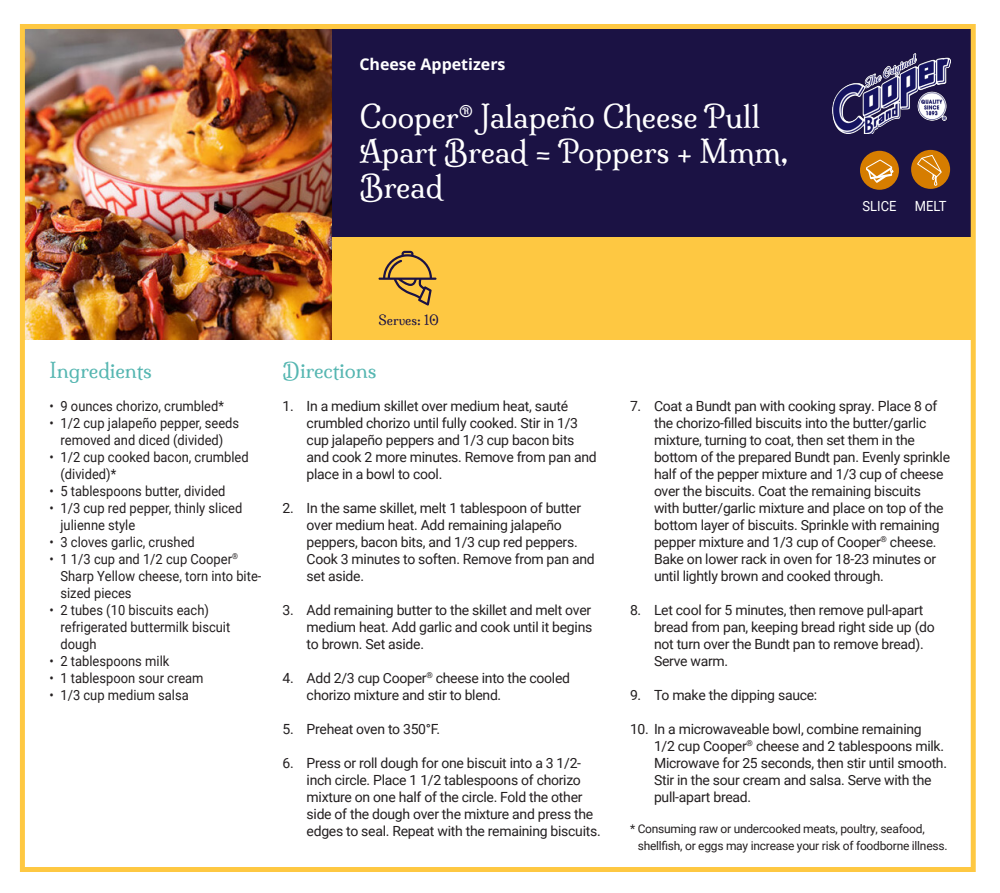
<style>
.page{position:relative;width:1000px;height:893px;background:#fff}
.page>*{position:absolute;margin:0;border:0;box-sizing:border-box;transform-origin:0 0}
.t1{font:30px/35px "Milonga";color:#fff}
.t2{font:20px "Milonga";color:#55b6b1}
.t3{font:700 16px "Open Sans";color:#fff}
.t4{font:14px/17px "Roboto";letter-spacing:-.02em;color:#231f20}
.t5{font:14px/17px "Roboto";color:#231f20;scale:.92 1}
.t6{font:14px "Roboto";color:#fff;scale:.92 1}
.t7{font:13px "Milonga";color:#1b1244}
.t8{font:12px/17px "Roboto";letter-spacing:-.02em;color:#231f20}
</style>
<div class="page">
<div style="left:329px;top:26px;width:645px;height:233px;background:#1b1244"></div>
<div style="left:328px;top:237px;width:646px;height:102px;background:#fec842"></div>
<img style="left:26px;top:30px;width:306px;height:310px">
<div style="left:20px;top:24px;width:956px;height:848px;border:5px solid #fec842"></div>
<div style="left:911px;top:150px;width:39px;height:39px;background:#d67d00;border-radius:50%"></div>
<svg style="left:917px;top:155px;width:25px;height:31px"></svg>
<img style="left:833px;top:53px;width:117px;height:81px">
<svg style="left:379px;top:251px;width:58px;height:55px"></svg>
<div style="left:860px;top:151px;width:39px;height:39px;background:#d67d00;border-radius:50%"></div>
<svg style="left:866px;top:160px;width:28px;height:23px"></svg>
<p class="t3" style="left:359px;top:58px;width:148px">Cheese Appetizers</p>
<h1 class="t1" style="left:359px;top:99px;width:431px">Cooper<sup>®</sup> Jalapeño Cheese Pull<br>Apart Bread = Poppers + Mmm,<br>Bread</h1>
<p class="t7" style="left:379px;top:312px;width:62px">Serves: 10</p>
<h2 class="t2" style="left:50px;top:358px;width:104px">Ingredients</h2>
<h2 class="t2" style="left:283px;top:358px;width:96px">Directions</h2>
<p class="t6" style="left:863px;top:200px;width:38px">SLICE</p>
<p class="t6" style="left:915px;top:199px;width:36px">MELT</p>
<p class="t5" style="left:50px;top:398px;width:191px">• 9 ounces chorizo, crumbled*</p>
<p class="t5" style="left:50px;top:415px;width:208px;text-align:center">• 1/2 cup jalapeño pepper, seeds removed and diced (divided)</p>
<p class="t5" style="left:61px;top:449px;width:206px;text-indent:-11px">• 1/2 cup cooked bacon, crumbled (divided)*</p>
<p class="t5" style="left:50px;top:483px;width:193px">• 5 tablespoons butter, divided</p>
<p class="t5" style="left:61px;top:500px;width:199px;text-indent:-11px">• 1/3 cup red pepper, thinly sliced julienne style</p>
<p class="t5" style="left:50px;top:534px;width:159px">• 3 cloves garlic, crushed</p>
<p class="t5" style="left:60px;top:551px;width:220px;text-indent:-11px">• 1 1/3 cup and 1/2 cup Cooper<sup>®<br></sup>Sharp Yellow cheese, torn into bite&shy;sized pieces</p>
<p class="t5" style="left:60px;top:602px;width:186px;text-indent:-11px">• 2 tubes (10 biscuits each) refrigerated buttermilk biscuit dough</p>
<p class="t5" style="left:49px;top:653px;width:132px">• 2 tablespoons milk</p>
<p class="t5" style="left:49px;top:670px;width:169px">• 1 tablespoon sour cream</p>
<p class="t5" style="left:49px;top:687px;width:153px">• 1/3 cup medium salsa</p>
<p class="t4" style="left:307px;top:398px;width:292px;text-indent:-24px">1. In a medium skillet over medium heat, sauté crumbled chorizo until fully cooked. Stir in 1/3 cup jalapeño peppers and 1/3 cup bacon bits and cook 2 more minutes. Remove from pan and place in a bowl to cool.</p>
<p class="t4" style="left:307px;top:500px;width:290px;text-indent:-24px">2. In the same skillet, melt 1 tablespoon of butter over medium heat. Add remaining jalapeño peppers, bacon bits, and 1/3 cup red peppers.<br>Cook 3 minutes to soften. Remove from pan and set aside.</p>
<p class="t4" style="left:307px;top:602px;width:287px;text-align:justify;text-indent:-24px">3. Add remaining butter to the skillet and melt over medium heat. Add garlic and cook until it begins to brown. Set aside.</p>
<p class="t4" style="left:307px;top:670px;width:265px;text-indent:-24px">4. Add 2/3 cup Cooper<sup>®</sup> cheese into the cooled chorizo mixture and stir to blend.</p>
<p class="t4" style="left:283px;top:721px;width:159px">5. Preheat oven to 350°F.</p>
<p class="t4" style="left:307px;top:755px;width:296px;text-indent:-24px">6. Press or roll dough for one biscuit into a 3 1/2- inch circle. Place 1 1/2 tablespoons of chorizo mixture on one half of the circle. Fold the other side of the dough over the mixture and press the edges to seal. Repeat with the remaining biscuits.</p>
<p class="t4" style="left:654px;top:398px;width:298px;text-indent:-24px">7. Coat a Bundt pan with cooking spray. Place 8 of the chorizo-filled biscuits into the butter/garlic mixture, turning to coat, then set them in the bottom of the prepared Bundt pan. Evenly sprinkle half of the pepper mixture and 1/3 cup of cheese over the biscuits. Coat the remaining biscuits<br>with butter/garlic mixture and place on top of the bottom layer of biscuits. Sprinkle with remaining pepper mixture and 1/3 cup of Cooper<sup>®</sup> cheese.<br>Bake on lower rack in oven for 18-23 minutes or until lightly brown and cooked through.</p>
<p class="t4" style="left:654px;top:602px;width:282px;text-indent:-24px">8. Let cool for 5 minutes, then remove pull-apart bread from pan, keeping bread right side up (do not turn over the Bundt pan to remove bread).<br>Serve warm.</p>
<p class="t4" style="left:630px;top:687px;width:189px">9. To make the dipping sauce:</p>
<p class="t4" style="left:654px;top:721px;width:295px;text-indent:-24px">10. In a microwaveable bowl, combine remaining<br>1/2 cup Cooper<sup>®</sup> cheese and 2 tablespoons milk.<br>Microwave for 25 seconds, then stir until smooth.<br>Stir in the sour cream and salsa. Serve with the pull-apart bread.</p>
<p class="t8" style="left:638px;top:819px;width:311px;text-indent:-8px">* Consuming raw or undercooked meats, poultry, seafood, shellfish, or eggs may increase your risk of foodborne illness.</p>
</div>
